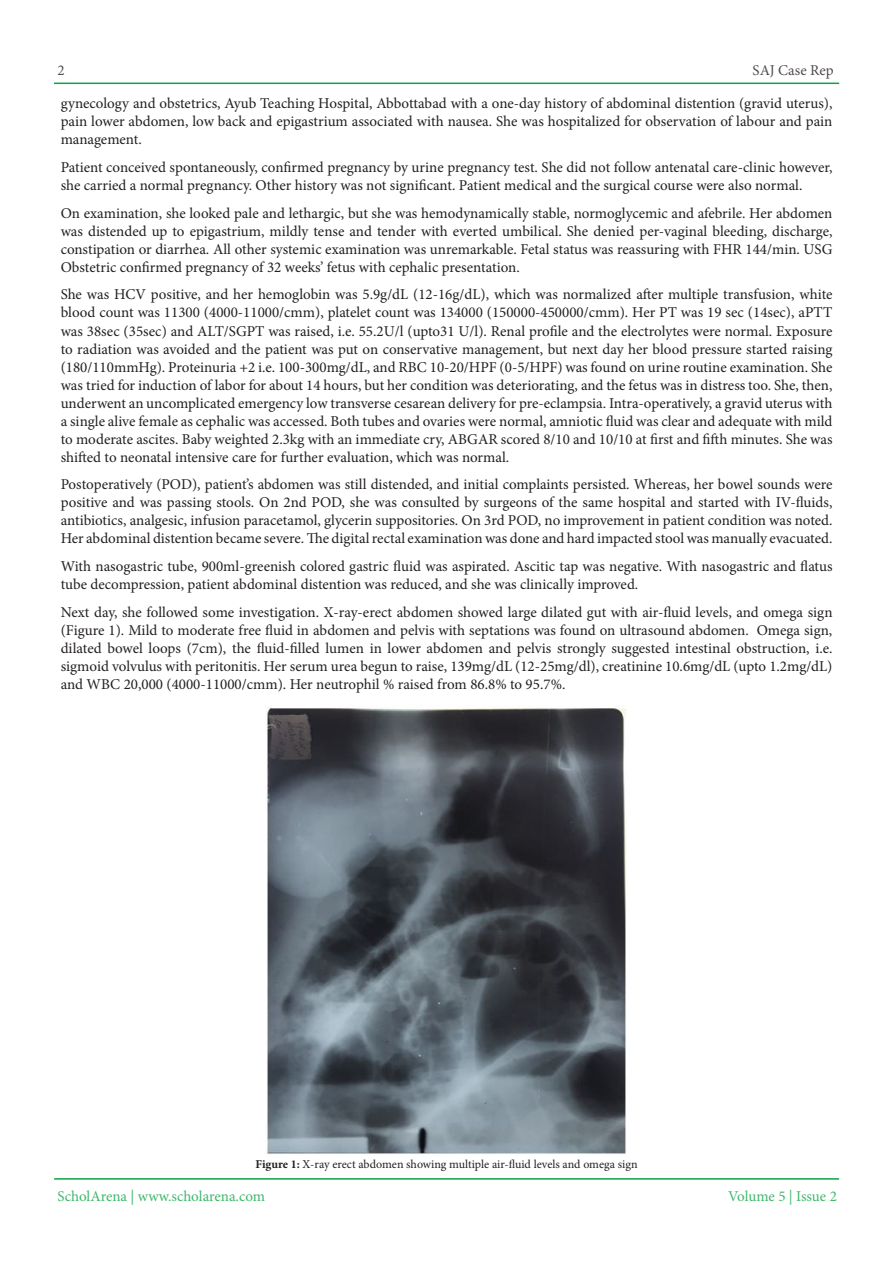
<style>
.page{position:relative;width:893px;height:1263px;background:#fff}
.page>*{position:absolute;margin:0;border:0;box-sizing:border-box;transform-origin:0 0}
.t1{font:15px/18px "Minion Pro";color:#231f20;text-align:justify}
.t2{font:15px "Minion Pro";letter-spacing:-.005em;color:#40b86b}
.t3{font:15px "Minion Pro";color:#524c4c}
.t4{font:12px "Minion Pro";color:#231f20}
.s1{font-weight:700}
</style>
<div class="page">
<hr style="left:54px;top:83px;width:785px;height:1px;background:#0aa345">
<hr style="left:54px;top:1178px;width:785px;height:1px;background:#0aa345">
<img style="left:266px;top:705px;width:361px;height:450px">
<p class="t3" style="left:57px;top:60px;width:9px">2</p>
<p class="t3" style="left:753px;top:60px;width:83px">SAJ Case Rep</p>
<p class="t1" style="left:61px;top:94px;width:773px">gynecology and obstetrics, Ayub Teaching Hospital, Abbottabad with a one-day history of abdominal distention (gravid uterus ,( pain lower abdomen, low back and epigastrium associated with nausea. She was hospitalized for observation of labour and pain management.</p>
<p class="t1" style="left:61px;top:158px;width:773px">Patient conceived spontaneously, confirmed pregnancy by urine pregnancy test. She did not follow antenatal care-clinic however, she carried a normal pregnancy. Other history was not significant. Patient medical and the surgical course were also normal.</p>
<p class="t1" style="left:61px;top:204px;width:773px">On examination, she looked pale and lethargic, but she was hemodynamically stable, normoglycemic and afebrile. Her abdomen was distended up to epigastrium, mildly tense and tender with everted umbilical. She denied per-vaginal bleeding, discharge, constipation or diarrhea. All other systemic examination was unremarkable. Fetal status was reassuring with FHR 144/min. USG Obstetric confirmed pregnancy of 32 weeks’ fetus with cephalic presentation.</p>
<p class="t1" style="left:61px;top:286px;width:773px">She was HCV positive, and her hemoglobin was 5.9 /g dL (12-16 /g dL ,) which was normalized after multiple transfusion, white blood count was 11300 (4000-11000/cmm ,) platelet count was 134000 (150000-450000/cmm .) Her PT was 19 sec (14sec ,) aPTT was 38sec (35sec) and ALT/SGPT was raised .e. i, 55.2U (l/ upto31 U .)l/ Renal profile and the electrolytes were normal. Exposure to radiation was avoided and the patient was put on conservative management, but next day her blood pressure started raising (180/110mmHg .) Proteinuria +2 .e. i 100-300mg/dL, and RBC 10-20/HPF (0-5/HPF) was found on urine routine examination. She was tried for induction of labor for about 14 hours, but her condition was deteriorating, and the fetus was in distress too. She, then, underwent an uncomplicated emergency low transverse cesarean delivery for pre-eclampsia. Intra-operatively a, gravid uterus with a single alive female as cephalic was accessed. Both tubes and ovaries were normal, amniotic fluid was clear and adequate with mild to moderate ascites. Baby weighted 2.3kg with an immediate cry, ABGAR scored 8/10 and 10/10 at first and fifth minutes. She was shifted to neonatal intensive care for further evaluation, which was normal.</p>
<p class="t1" style="left:61px;top:476px;width:773px">Postoperatively (POD ,) patients’ abdomen was still distended, and initial complaints persisted. Whereas, her bowel sounds were positive and was passing stools. On 2nd POD, she was consulted by surgeons of the same hospital and started with IV-fluids, antibiotics, analgesic, infusion paracetamol, glycerin suppositories. On 3rd POD, no improvement in patient condition was noted.<br>Her abdominal distention became severe. The digital rectal examination was done and hard impacted stool was manually evacuated.</p>
<p class="t1" style="left:61px;top:558px;width:773px">With nasogastric tube, 900ml-greenish colored gastric fluid was aspirated. Ascitic tap was negative. With nasogastric and flatus tube decompression, patient abdominal distention was reduced, and she was clinically improved.</p>
<p class="t1" style="left:61px;top:603px;width:773px;text-align:right">Next day, she followed some investigation X. -ray-erect abdomen showed large dilated gut with air-fluid levels, and omega sign<br>Omega sign,</p>
<p class="t1" style="left:61px;top:621px;width:773px;text-align:left">(Figure .)1 Mild to moderate free fluid in abdomen and pelvis with septations was found on ultrasound abdomen.<br>dilated bowel loops (7cm ,) the fluid-filled lumen in lower abdomen and pelvis strongly suggested intestinal obstruction .e. i, sigmoid volvulus with peritonitis. Her serum urea begun to raise, 139mg/dL (12-25mg/dl ,) creatinine 10.6mg/dL (upto 1.2mg/dL( and WBC 20,000 (4000-11000/cmm .) Her neutrophil % raised from 86.8% to 95.7%.</p>
<p class="t4" style="left:256px;top:1156px;width:384px"><span class="s1">Figure 1:</span> X-ray erect abdomen showing multiple air-fluid levels and omega sign</p>
<p class="t2" style="left:58px;top:1186px;width:209px">ScholArena | www.scholarena.com</p>
<p class="t2" style="left:728px;top:1186px;width:110px">Volume 5 | Issue 2</p>
</div>
